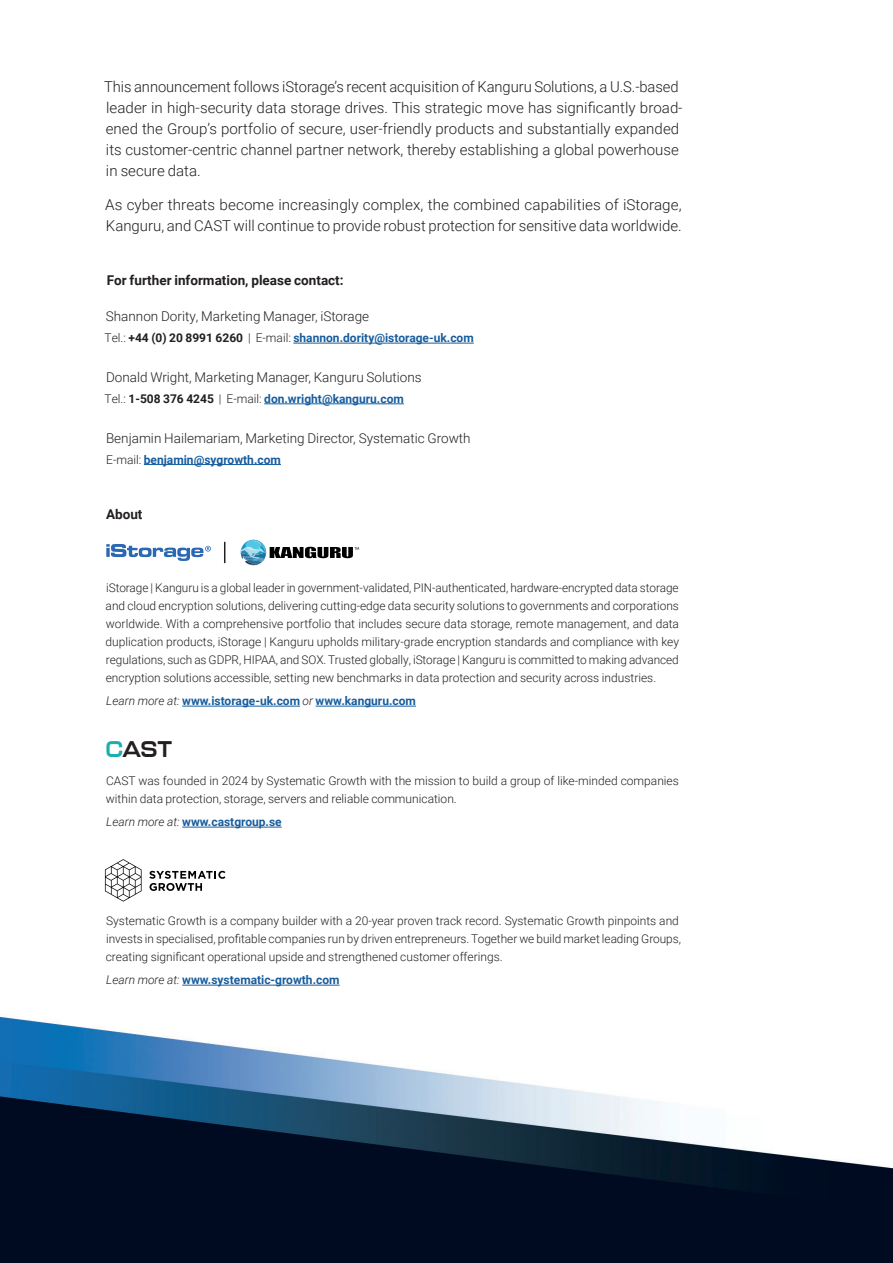
<style>
.page{position:relative;width:893px;height:1263px;background:#fff}
.page>*{position:absolute;margin:0;border:0;box-sizing:border-box;transform-origin:0 0}
.t1{font:700 22.5px "Kallisto";color:#231f20}
.t2{font:300 15px/21px "Roboto";color:#231f20}
.t3{font:300 13.5px "Roboto";color:#231f20}
.t4{font:700 13.5px "Roboto";color:#231f20}
.t5{font:300 12px/18px "Roboto";color:#231f20}
.t6{font:700 12px "Roboto";color:#175d9e}
.s1{font-weight:300;color:#231f20}
.s2{color:#231f20}
.s3{font-weight:300;font-style:italic;color:#231f20}
.s4{color:#1aaeb1}
</style>
<div class="page">
<img style="left:0;top:342px;width:893px;height:921px">
<hr style="left:293px;top:343px;width:181px;height:1px;background:#175d9e">
<hr style="left:264px;top:403px;width:140px;height:1px;background:#175d9e">
<hr style="left:144px;top:464px;width:137px;height:1px;background:#175d9e">
<hr style="left:182px;top:985px;width:158px;height:1px;background:#175d9e">
<svg style="left:105px;top:859px;width:37px;height:43px"></svg>
<svg style="left:149px;top:871px;width:76px;height:20px"></svg>
<hr style="left:182px;top:827px;width:100px;height:1px;background:#175d9e">
<hr style="left:182px;top:706px;width:118px;height:1px;background:#175d9e">
<hr style="left:316px;top:706px;width:100px;height:1px;background:#175d9e">
<svg style="left:241px;top:540px;width:118px;height:25px"></svg>
<svg style="left:106px;top:544px;width:105px;height:17px"></svg>
<svg style="left:224px;top:542px;width:1px;height:21px"></svg>
<p class="t2" style="left:104px;top:76px;width:580px">This announcement follows iStorage’s recent acquisition of Kanguru Solutions, a U.S.-based leader in high-security data storage drives. This strategic move has significantly broad&shy;ened the Group’s portfolio of secure, user-friendly products and substantially expanded its customer-centric channel partner network, thereby establishing a global powerhouse in secure data.</p>
<p class="t2" style="left:105px;top:194px;width:578px">As cyber threats become increasingly complex, the combined capabilities of iStorage,<br>Kanguru, and CAST will continue to provide robust protection for sensitive data worldwide.</p>
<p class="t4" style="left:107px;top:271px;width:238px">For further information, please contact:</p>
<p class="t3" style="left:106px;top:307px;width:265px">Shannon Dority, Marketing Manager, iStorage</p>
<p class="t6" style="left:105px;top:330px;width:371px"><span class="s1">Tel.:</span> <span class="s2">+44 (0) 20 8991 6260</span> <span class="s1">| E-mail:</span> shannon.dority@istorage-uk.com</p>
<p class="t3" style="left:106px;top:368px;width:317px">Donald Wright, Marketing Manager, Kanguru Solutions</p>
<p class="t6" style="left:105px;top:390px;width:301px"><span class="s1">Tel.:</span> <span class="s2">1-508 376 4245</span> <span class="s1">| E-mail:</span> don.wright@kanguru.com</p>
<p class="t3" style="left:106px;top:428px;width:366px">Benjamin Hailemariam, Marketing Director, Systematic Growth</p>
<p class="t6" style="left:106px;top:451px;width:176px"><span class="s1">E-mail:</span> benjamin@sygrowth.com</p>
<p class="t4" style="left:106px;top:505px;width:38px">About</p>
<p class="t5" style="left:106px;top:578px;width:575px;text-align:justify">iStorage | Kanguru is a global leader in government-validated, PIN-authenticated, hardware-encrypted data storage and cloud encryption solutions, delivering cutting-edge data security solutions to governments and corporations worldwide. With a comprehensive portfolio that includes secure data storage, remote management, and data duplication products, iStorage | Kanguru upholds military-grade encryption standards and compliance with key regulations, such as GDPR, HIPAA, and SOX. Trusted globally, iStorage | Kanguru is committed to making advanced encryption solutions accessible, setting new benchmarks in data protection and security across industries.</p>
<p class="t6" style="left:106px;top:692px;width:311px"><span class="s3">Learn more at:</span> www.istorage-uk.com <span class="s3">or</span> www.kanguru.com</p>
<h1 class="t1" style="left:105px;top:736px;width:68px"><span class="s4">C</span>AST</h1>
<p class="t5" style="left:106px;top:771px;width:574px">CAST was founded in 2024 by Systematic Growth with the mission to build a group of like-minded companies within data protection, storage, servers and reliable communication.</p>
<p class="t6" style="left:106px;top:813px;width:177px"><span class="s3">Learn more at:</span> www.castgroup.se</p>
<p class="t5" style="left:106px;top:911px;width:577px">Systematic Growth is a company builder with a 20-year proven track record. Systematic Growth pinpoints and invests in specialised, profitable companies run by driven entrepreneurs. Together we build market leading Groups, creating significant operational upside and strengthened customer offerings.</p>
<p class="t6" style="left:106px;top:971px;width:235px"><span class="s3">Learn more at:</span> www.systematic-growth.com</p>
</div>
